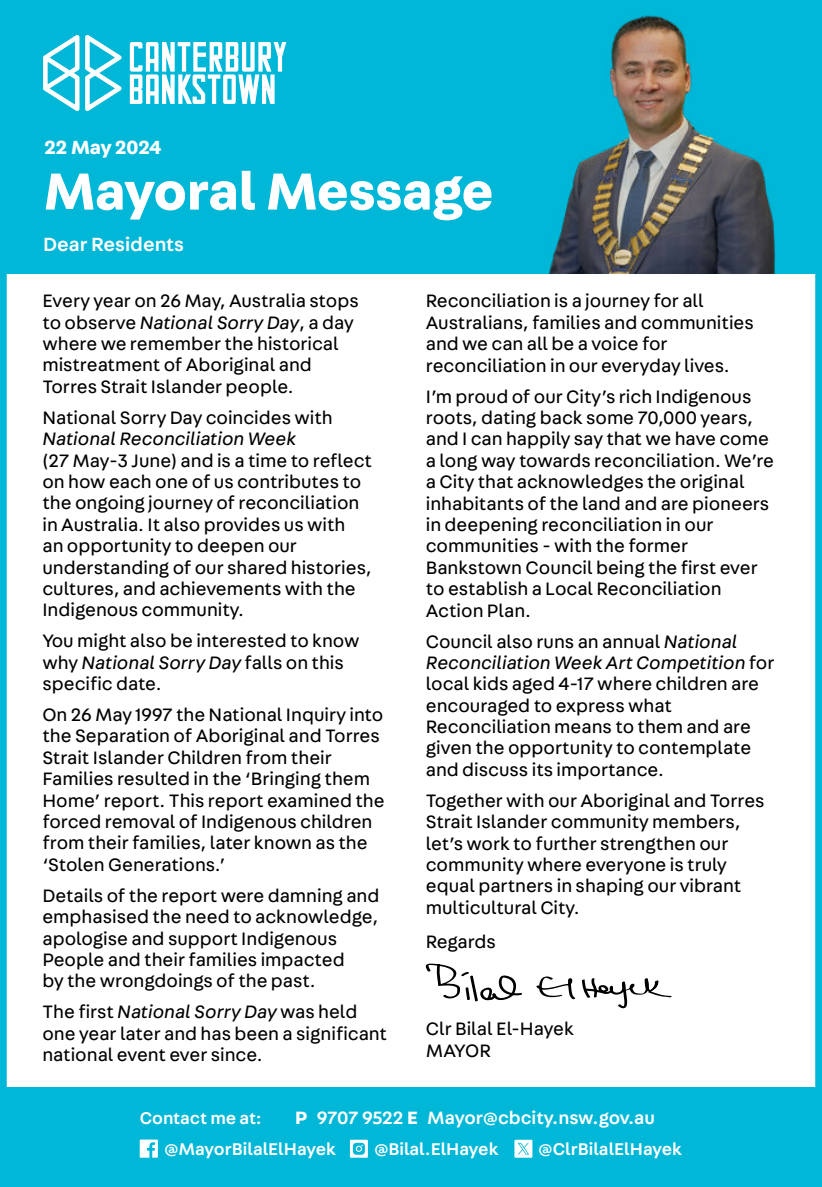
<style>
.page{position:relative;width:822px;height:1187px;background:#fff}
.page>*{position:absolute;margin:0;border:0;box-sizing:border-box;transform-origin:0 0}
.t1{font:700 55.35px "Fabriga";letter-spacing:-.005em;color:#fff}
.t2{font:500 20.25px "Fabriga";color:#fff}
.t3{font:700 20.25px "Fabriga";letter-spacing:-.01em;color:#fff}
.t4{font:19.12px/21.4px "Fabriga";color:#000}
.t5{font:italic 19.12px "Fabriga";color:#000}
.t6{font:500 18.9px "Fabriga";letter-spacing:-.01em;color:#fff}
.t7{font:500 18px "Fabriga";color:#fff}
.s1{font-style:italic}
.s2{font-weight:700}
</style>
<div class="page">
<svg style="left:536px;top:976px;width:39px;height:23px"></svg>
<svg style="left:582px;top:978px;width:90px;height:31px"></svg>
<svg style="left:426px;top:963px;width:96px;height:38px"></svg>
<div style="left:6px;top:0;width:809px;height:273px;background:#00b7d8"></div>
<div style="left:6px;top:1087px;width:809px;height:94px;background:#00b7d8"></div>
<svg style="left:43px;top:35px;width:36px;height:76px"></svg>
<svg style="left:85px;top:35px;width:36px;height:76px"></svg>
<svg style="left:130px;top:42px;width:156px;height:62px"></svg>
<div style="left:0;top:0;width:821px;height:1186px;border:7px solid #00b7d8"></div>
<img style="left:549px;top:15px;width:226px;height:258px">
<svg style="left:140px;top:1139px;width:18px;height:18px"></svg>
<svg style="left:350px;top:1139px;width:18px;height:18px"></svg>
<svg style="left:514px;top:1139px;width:18px;height:18px"></svg>
<p class="t3" style="left:44px;top:140px;width:119px">22 May 2024</p>
<h1 class="t1" style="left:44px;top:171px;width:451px">Mayoral Message</h1>
<p class="t2" style="left:43px;top:236px;width:142px">Dear Residents</p>
<p class="t4" style="left:42px;top:291px;width:318px">Every year on 26 May, Australia stops to observe <span class="s1">National Sorry Day</span>, a day where we remember the historical mistreatment of Aboriginal and Torres Strait Islander people.</p>
<p class="t4" style="left:42px;top:408px;width:292px">National Sorry Day coincides with</p>
<p class="t5" style="left:42px;top:431px;width:255px">National Reconciliation Week</p>
<p class="t4" style="left:42px;top:451px;width:331px">(27 May-3 June) and is a time to reflect on how each one of us contributes to the ongoing journey of reconciliation in Australia. It also provides us with<br>an opportunity to deepen our understanding of our shared histories, cultures, and achievements with the Indigenous community.</p>
<p class="t4" style="left:42px;top:631px;width:318px">You might also be interested to know why <span class="s1">National Sorry Day</span> falls on this specific date.</p>
<p class="t4" style="left:42px;top:705px;width:344px">On 26 May 1997 the National Inquiry into the Separation of Aboriginal and Torres Strait Islander Children from their Families resulted in the ‘Bringing them Home’ report. This report examined the forced removal of Indigenous children from their families, later known as the ‘Stolen Generations.’</p>
<p class="t4" style="left:42px;top:886px;width:338px">Details of the report were damning and emphasised the need to acknowledge, apologise and support Indigenous People and their families impacted<br>by the wrongdoings of the past.</p>
<p class="t4" style="left:42px;top:1002px;width:346px">The first <span class="s1">National Sorry Day</span> was held one year later and has been a significant national event ever since.</p>
<p class="t4" style="left:426px;top:292px;width:329px">Reconciliation is a journey for all Australians, families and communities and we can all be a voice for reconciliation in our everyday lives.</p>
<p class="t4" style="left:426px;top:387px;width:350px">I’m proud of our City’s rich Indigenous roots, dating back some 70,000 years, and I can happily say that we have come a long way towards reconciliation. We’re a City that acknowledges the original inhabitants of the land and are pioneers in deepening reconciliation in our communities - with the former Bankstown Council being the first ever to establish a Local Reconciliation Action Plan.</p>
<p class="t4" style="left:426px;top:631px;width:350px">Council also runs an annual <span class="s1">National Reconciliation Week Art Competition</span> for local kids aged 4-17 where children are encouraged to express what Reconciliation means to them and are given the opportunity to contemplate and discuss its importance.</p>
<p class="t4" style="left:426px;top:791px;width:340px">Together with our Aboriginal and Torres Strait Islander community members, let’s work to further strengthen our community where everyone is truly equal partners in shaping our vibrant multicultural City.</p>
<p class="t4" style="left:426px;top:932px;width:72px">Regards</p>
<p class="t4" style="left:426px;top:1019px;width:149px">Clr Bilal El-Hayek<br>MAYOR</p>
<p class="t7" style="left:140px;top:1110px;width:124px">Contact me at:</p>
<p class="t6" style="left:295px;top:1110px;width:361px"><span class="s2">P</span> 9707 9522 <span class="s2">E</span> Mayor@cbcity.nsw.gov.au</p>
<p class="t7" style="left:164px;top:1141px;width:173px">@MayorBilalElHayek</p>
<p class="t7" style="left:538px;top:1141px;width:145px">@ClrBilalElHayek</p>
<p class="t7" style="left:374px;top:1141px;width:126px">@Bilal.ElHayek</p>
</div>
